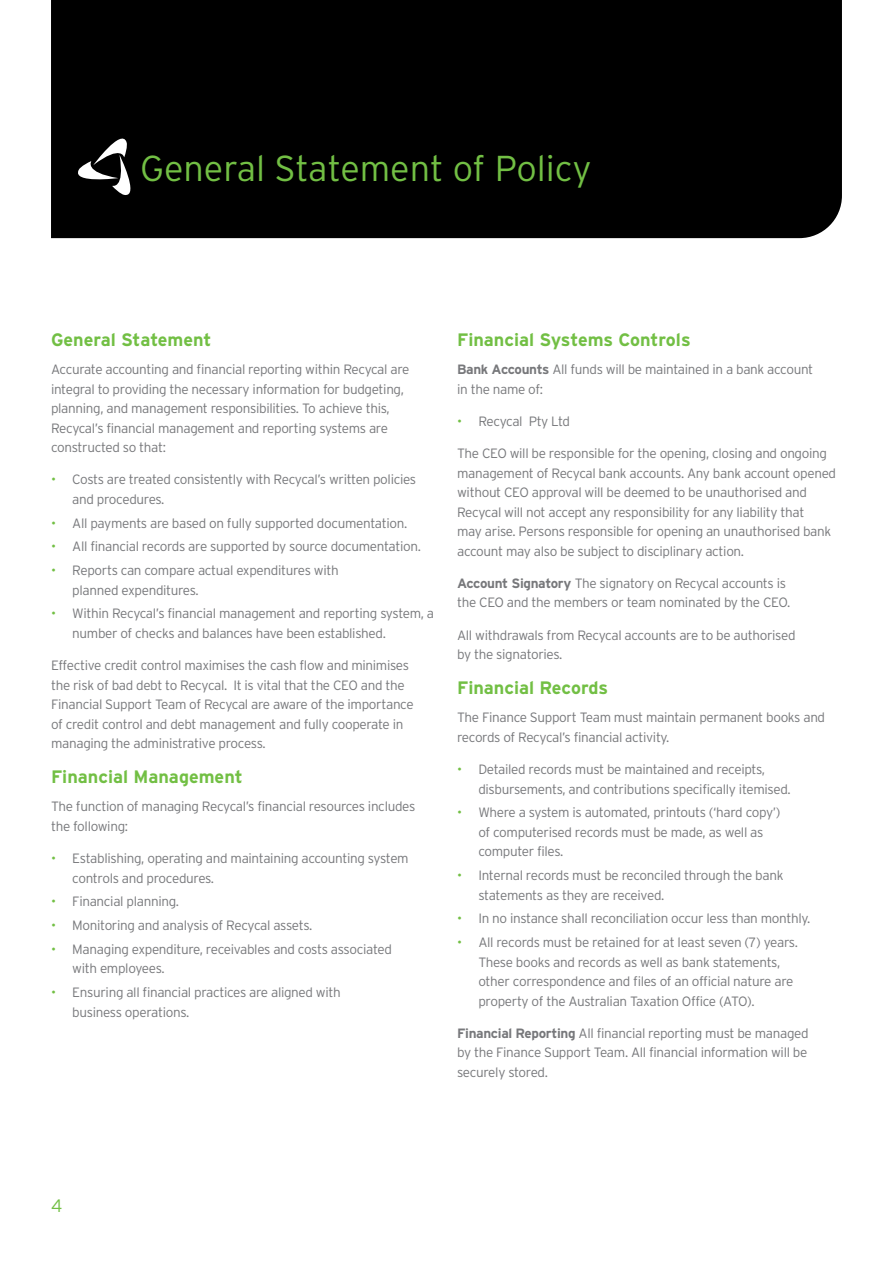
<style>
.page{position:relative;width:893px;height:1263px;background:#fff}
.page>*{position:absolute;margin:0;border:0;box-sizing:border-box;transform-origin:0 0}
.t1{font:300 36px "Interstate";color:#72bf44}
.t2{font:700 18px "Interstate";color:#72bf44}
.t3{font:300 18px "Interstate";color:#72bf44}
.t4{font:300 13.5px/19.5px "Interstate";letter-spacing:-.025em;color:#77787b}
.t5{font:300 13.5px "Interstate";letter-spacing:-.045em;color:#77787b}
.s1{color:#72bf44}
.s2{font-weight:700}
</style>
<div class="page">
<div style="left:51px;top:0;width:791px;height:238px;background:#000"></div>
<svg style="left:78px;top:139px;width:52px;height:56px"></svg>
<h1 class="t1" style="left:140px;top:148px;width:453px">General Statement of Policy</h1>
<h2 class="t2" style="left:51px;top:330px;width:162px">General Statement</h2>
<p class="t4" style="left:51px;top:359px;width:360px">Accurate accounting and financial reporting within Recycal are integral to providing the necessary information for budgeting, planning, and management responsibilities. To achieve this, Recycal’s financial management and reporting systems are constructed so that:</p>
<p class="t4" style="left:72px;top:470px;width:345px;text-indent:-21px"><span class="s1">•</span> Costs are treated consistently with Recycal’s written policies and procedures.</p>
<p class="t4" style="left:51px;top:513px;width:358px"><span class="s1">•</span> All payments are based on fully supported documentation.</p>
<p class="t4" style="left:51px;top:537px;width:372px"><span class="s1">•</span> All financial records are supported by source documentation.</p>
<p class="t4" style="left:72px;top:560px;width:268px;text-indent:-21px"><span class="s1">•</span> Reports can compare actual expenditures with planned expenditures.</p>
<p class="t4" style="left:72px;top:604px;width:363px;text-indent:-21px"><span class="s1">•</span> Within Recycal’s financial management and reporting system, a number of checks and balances have been established.</p>
<p class="t4" style="left:51px;top:655px;width:364px">Effective credit control maximises the cash flow and minimises the risk of bad debt to Recycal. It is vital that the CEO and the Financial Support Team of Recycal are aware of the importance of credit control and debt management and fully cooperate in managing the administrative process.</p>
<h2 class="t2" style="left:51px;top:767px;width:193px">Financial Management</h2>
<p class="t4" style="left:51px;top:797px;width:366px">The function of managing Recycal’s financial resources includes the following:</p>
<p class="t4" style="left:72px;top:848px;width:338px;text-indent:-21px"><span class="s1">•</span> Establishing, operating and maintaining accounting system controls and procedures.</p>
<p class="t4" style="left:51px;top:892px;width:130px"><span class="s1">•</span> Financial planning.</p>
<p class="t4" style="left:51px;top:915px;width:263px"><span class="s1">•</span> Monitoring and analysis of Recycal assets.</p>
<p class="t4" style="left:72px;top:939px;width:321px;text-indent:-21px"><span class="s1">•</span> Managing expenditure, receivables and costs associated with employees.</p>
<p class="t4" style="left:72px;top:982px;width:270px;text-indent:-21px"><span class="s1">•</span> Ensuring all financial practices are aligned with business operations.</p>
<h2 class="t2" style="left:457px;top:330px;width:235px">Financial Systems Controls</h2>
<p class="t4" style="left:457px;top:359px;width:358px"><span class="s2">Bank Accounts</span> All funds will be maintained in a bank account in the name of:</p>
<p class="t5" style="left:457px;top:413px;width:115px"><span class="s1">•</span> Recycal Pty Ltd</p>
<p class="t4" style="left:457px;top:443px;width:381px">The CEO will be responsible for the opening, closing and ongoing management of Recycal bank accounts. Any bank account opened without CEO approval will be deemed to be unauthorised and Recycal will not accept any responsibility for any liability that<br>may arise. Persons responsible for opening an unauthorised bank account may also be subject to disciplinary action.</p>
<p class="t4" style="left:457px;top:573px;width:335px"><span class="s2">Account Signatory</span> The signatory on Recycal accounts is the CEO and the members or team nominated by the CEO.</p>
<p class="t4" style="left:457px;top:625px;width:340px">All withdrawals from Recycal accounts are to be authorised by the signatories.</p>
<h2 class="t2" style="left:457px;top:678px;width:153px">Financial Records</h2>
<p class="t4" style="left:457px;top:708px;width:370px">The Finance Support Team must maintain permanent books and records of Recycal’s financial activity.</p>
<p class="t4" style="left:478px;top:759px;width:314px;text-indent:-21px"><span class="s1">•</span> Detailed records must be maintained and receipts, disbursements, and contributions specifically itemised.</p>
<p class="t4" style="left:478px;top:803px;width:304px;text-indent:-21px"><span class="s1">•</span> Where a system is automated, printouts (‘hard copy’) of computerised records must be made, as well as computer files.</p>
<p class="t4" style="left:478px;top:865px;width:307px;text-indent:-21px"><span class="s1">•</span> Internal records must be reconciled through the bank statements as they are received.</p>
<p class="t4" style="left:457px;top:909px;width:355px"><span class="s1">•</span> In no instance shall reconciliation occur less than monthly.</p>
<p class="t4" style="left:478px;top:932px;width:321px;text-indent:-21px"><span class="s1">•</span> All records must be retained for at least seven (7) years.<br>These books and records as well as bank statements, other correspondence and files of an official nature are property of the Australian Taxation Office (ATO).</p>
<p class="t4" style="left:457px;top:1023px;width:353px;text-align:justify"><span class="s2">Financial Reporting</span> All financial reporting must be managed by the Finance Support Team. All financial information will be securely stored.</p>
<h2 class="t3" style="left:51px;top:1195px;width:13px">4</h2>
</div>
